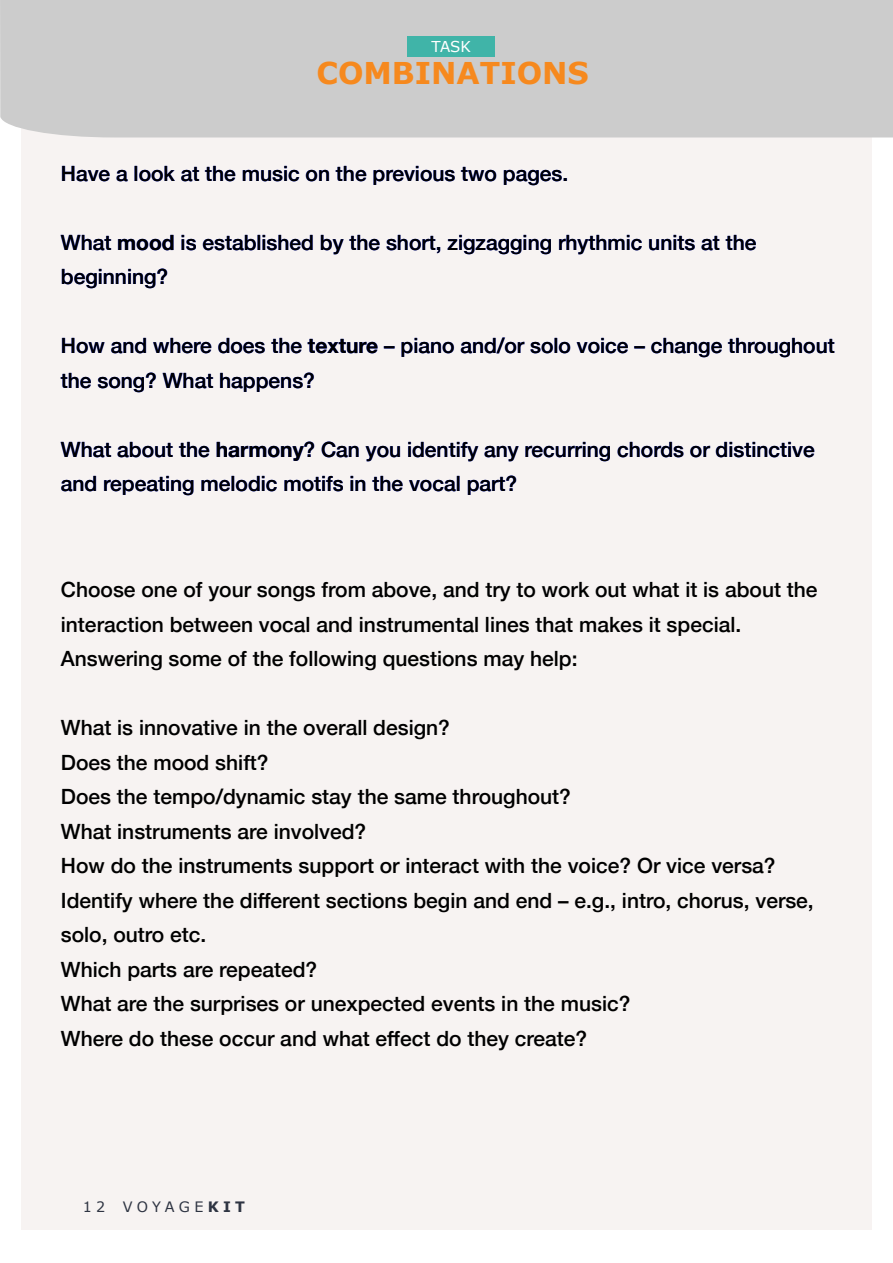
<style>
.page{position:relative;width:893px;height:1263px;background:#fff}
.page>*{position:absolute;margin:0;border:0;box-sizing:border-box;transform-origin:0 0}
.t1{font:700 30px "Verdana";color:#f6891e}
.t2{font:500 21px/34.5px "Helvetica Neue";color:#000}
.t3{font:15px "Verdana";color:#fff}
.t4{font:14.4px "Verdana";letter-spacing:.3em;color:#2e3442}
.s1{font-weight:700}
</style>
<div class="page">
<div style="left:21px;top:0;width:851px;height:1229px;background:#f7f3f2"></div>
<div style="left:0;top:0;width:893px;height:137px;background:#ccc"></div>
<div style="left:408px;top:36px;width:87px;height:20px;background:#40b4a8"></div>
<p class="t3" style="left:432px;top:40px;width:41px">TASK</p>
<h1 class="t1" style="left:316px;top:61px;width:274px">COMBINATIONS</h1>
<p class="t2" style="left:61px;top:155px;width:509px">Have a look at the music on the previous two pages.</p>
<p class="t2" style="left:61px;top:224px;width:697px">What <span class="s1">mood</span> is established by the short, zigzagging rhythmic units at the beginning?</p>
<p class="t2" style="left:61px;top:328px;width:775px">How and where does the <span class="s1">texture</span> – piano and/or solo voice – change throughout the song? What happens?</p>
<p class="t2" style="left:61px;top:431px;width:755px">What about the <span class="s1">harmony</span>? Can you identify any recurring chords or distinctive and repeating melodic motifs in the vocal part?</p>
<p class="t2" style="left:61px;top:572px;width:758px">Choose one of your songs from above, and try to work out what it is about the interaction between vocal and instrumental lines that makes it special.<br>Answering some of the following questions may help:</p>
<p class="t2" style="left:61px;top:710px;width:754px">What is innovative in the overall design?<br>Does the mood shift?<br>Does the tempo/dynamic stay the same throughout?<br>What instruments are involved?<br>How do the instruments support or interact with the voice? Or vice versa?<br>Identify where the different sections begin and end – e.g., intro, chorus, verse, solo, outro etc.<br>Which parts are repeated?<br>What are the surprises or unexpected events in the music?<br>Where do these occur and what effect do they create?</p>
<p class="t4" style="left:83px;top:1201px;width:164px">12 VOYAGE<span class="s1">KIT</span></p>
</div>
